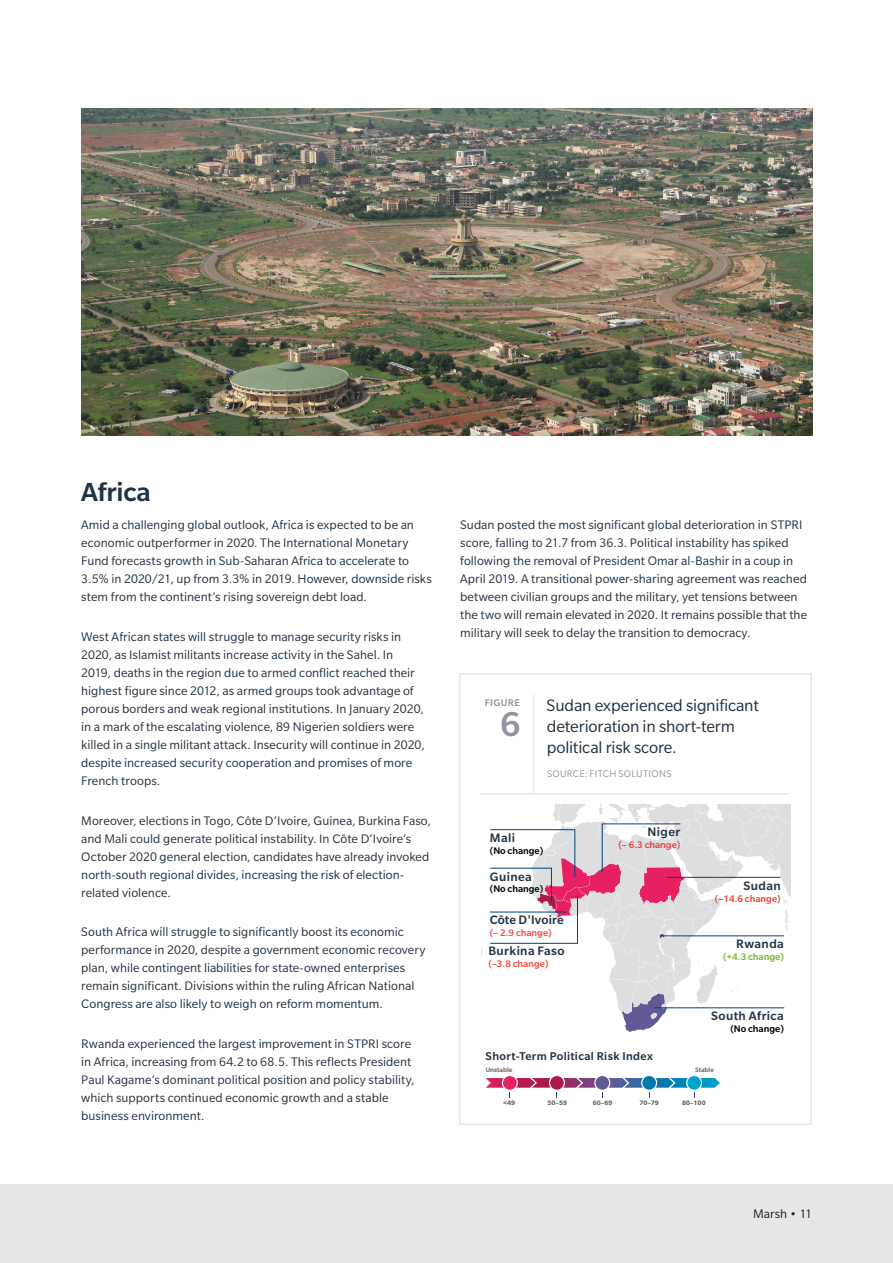
<style>
.page{position:relative;width:893px;height:1263px;background:#fff}
.page>*{position:absolute;margin:0;border:0;box-sizing:border-box;transform-origin:0 0}
.Figure_Number_25_20{font:500 37.5px "Slate Pro";color:#8f95a1}
.Body_Subhead_2_19_20{font:500 28.5px "Slate Pro";letter-spacing:-.005em;color:#213242}
.Figure_Title_12_14{font:18px/21px "Slate Pro";letter-spacing:-.01em;color:#213242}
.Body_Text_9_12{font:13.5px/18px "Slate Pro";letter-spacing:.005em;color:#213242}
.t1{font:13.5px "Slate Pro";letter-spacing:.005em;color:#231f20}
.t2{font:500 13.35px "Slate Pro";letter-spacing:.03em;color:#243444}
.t3{font:500 13.35px "Slate Pro";letter-spacing:.005em;color:#243444}
.Body_Subhead_3_12_14{font:500 12.3px "Slate Pro";letter-spacing:.03em;color:#213242}
.Figure_Title_12_14-2{font:10.5px "Slate Pro";letter-spacing:.03em;color:#8f95a1}
.Figure_Figure_7_8{font:500 10.5px "Slate Pro";letter-spacing:.035em;color:#8f95a1}
.t4{font:500 10.35px "Slate Pro";color:#000}
.t5{font:500 10.35px "Slate Pro";color:#e7443b}
.t6{font:500 10.35px "Slate Pro";color:#f04e45}
.t7{font:500 10.35px "Slate Pro";color:#76b82a}
.t8{font:700 7.05px "Slate Pro";color:#646363}
.t9{font:500 7.05px "Slate Pro";color:#646363}
</style>
<div class="page">
<div style="left:0;top:1184px;width:893px;height:79px;background:#e6e7e9"></div>
<img style="left:81px;top:108px;width:731px;height:328px">
<hr style="left:533px;top:793px;width:256px;height:2px;background:#e6e7e9">
<hr style="left:533px;top:695px;width:1px;height:98px;background:#e6e7e9">
<hr style="left:481px;top:793px;width:52px;height:2px;background:#e6e7e9">
<div style="left:459px;top:673px;width:353px;height:452px;border:2px solid #e6e7e9"></div>
<svg style="left:489px;top:805px;width:301px;height:227px"></svg>
<div style="left:595px;top:1076px;width:14px;height:14px;background:#605996;border-radius:50%"></div>
<div style="left:642px;top:1076px;width:14px;height:14px;background:#007ab1;border-radius:50%"></div>
<svg style="left:486px;top:1078px;width:234px;height:19px"></svg>
<div style="left:550px;top:1076px;width:14px;height:14px;background:#ad1a4a;border-radius:50%"></div>
<div style="left:503px;top:1076px;width:14px;height:14px;background:#e7205f;border-radius:50%"></div>
<div style="left:687px;top:1076px;width:14px;height:14px;background:#00a4ce;border-radius:50%"></div>
<p class="Body_Subhead_2_19_20" style="left:81px;top:476px;width:71px">Africa</p>
<p class="Body_Text_9_12" style="left:81px;top:516px;width:352px">Amid a challenging global outlook, Africa is expected to be an economic outperformer in 2020. The International Monetary Fund forecasts growth in Sub-Saharan Africa to accelerate to 3.5% in 2020/21, up from 3.3% in 2019. However, downside risks stem from the continent’s rising sovereign debt load.</p>
<p class="Body_Text_9_12" style="left:81px;top:628px;width:345px">West African states will struggle to manage security risks in 2020, as Islamist militants increase activity in the Sahel. In 2019, deaths in the region due to armed conflict reached their highest figure since 2012, as armed groups took advantage of porous borders and weak regional institutions. In January 2020, in a mark of the escalating violence, 89 Nigerien soldiers were killed in a single militant attack. Insecurity will continue in 2020, despite increased security cooperation and promises of more French troops.</p>
<p class="Body_Text_9_12" style="left:81px;top:811px;width:351px">Moreover, elections in Togo, Côte D’Ivoire, Guinea, Burkina Faso, and Mali could generate political instability. In Côte D’Ivoire’s October 2020 general election, candidates have already invoked north-south regional divides, increasing the risk of election&shy;related violence.</p>
<p class="Body_Text_9_12" style="left:81px;top:923px;width:346px">South Africa will struggle to significantly boost its economic performance in 2020, despite a government economic recovery plan, while contingent liabilities for state-owned enterprises remain significant. Divisions within the ruling African National Congress are also likely to weigh on reform momentum.</p>
<p class="Body_Text_9_12" style="left:81px;top:1034px;width:335px">Rwanda experienced the largest improvement in STPRI score in Africa, increasing from 64.2 to 68.5. This reflects President Paul Kagame’s dominant political position and policy stability, which supports continued economic growth and a stable business environment.</p>
<p class="Body_Text_9_12" style="left:460px;top:516px;width:348px">Sudan posted the most significant global deterioration in STPRI score, falling to 21.7 from 36.3. Political instability has spiked following the removal of President Omar al-Bashir in a coup in April 2019. A transitional power-sharing agreement was reached between civilian groups and the military, yet tensions between the two will remain elevated in 2020. It remains possible that the military will seek to delay the transition to democracy.</p>
<p class="Figure_Figure_7_8" style="left:485px;top:697px;width:37px">FIGURE</p>
<p class="Figure_Number_25_20" style="left:500px;top:704px;width:22px">6</p>
<p class="Figure_Title_12_14" style="left:547px;top:695px;width:214px">Sudan experienced significant deterioration in short-term political risk score.</p>
<p class="Figure_Title_12_14-2" style="left:547px;top:768px;width:126px">SOURCE: FITCH SOLUTIONS</p>
<p class="t2" style="left:490px;top:830px;width:27px">Mali</p>
<p class="t4" style="left:490px;top:845px;width:55px">(No change)</p>
<p class="t2" style="left:490px;top:869px;width:43px">Guinea</p>
<p class="t4" style="left:490px;top:883px;width:55px">(No change)</p>
<p class="t3" style="left:490px;top:913px;width:75px">Côte D'Ivoire</p>
<p class="t6" style="left:490px;top:927px;width:64px">(– 2.9 change)</p>
<p class="t2" style="left:488px;top:944px;width:78px">Burkina Faso</p>
<p class="t6" style="left:488px;top:958px;width:62px">(–3.8 change)</p>
<p class="t2" style="left:648px;top:825px;width:34px">Niger</p>
<p class="t5" style="left:618px;top:839px;width:64px">(– 6.3 change)</p>
<p class="Body_Subhead_3_12_14" style="left:486px;top:1049px;width:169px">Short-Term Political Risk Index</p>
<p class="t2" style="left:743px;top:878px;width:39px">Sudan</p>
<p class="t5" style="left:715px;top:893px;width:67px">(–14.6 change)</p>
<p class="t2" style="left:736px;top:937px;width:49px">Rwanda</p>
<p class="t7" style="left:723px;top:951px;width:62px">(+4.3 change)</p>
<p class="t2" style="left:711px;top:1009px;width:74px">South Africa</p>
<p class="t4" style="left:730px;top:1023px;width:55px">(No change)</p>
<p class="t9" style="left:486px;top:1065px;width:28px">Unstable</p>
<p class="t8" style="left:503px;top:1098px;width:14px">&lt;49</p>
<p class="t8" style="left:547px;top:1098px;width:21px">50–59</p>
<p class="t8" style="left:593px;top:1098px;width:21px">60–69</p>
<p class="t8" style="left:639px;top:1098px;width:21px">70–79</p>
<p class="t8" style="left:682px;top:1098px;width:25px">80–100</p>
<p class="t9" style="left:695px;top:1065px;width:20px">Stable</p>
<p class="t1" style="left:753px;top:1206px;width:60px">Marsh • 11</p>
</div>
